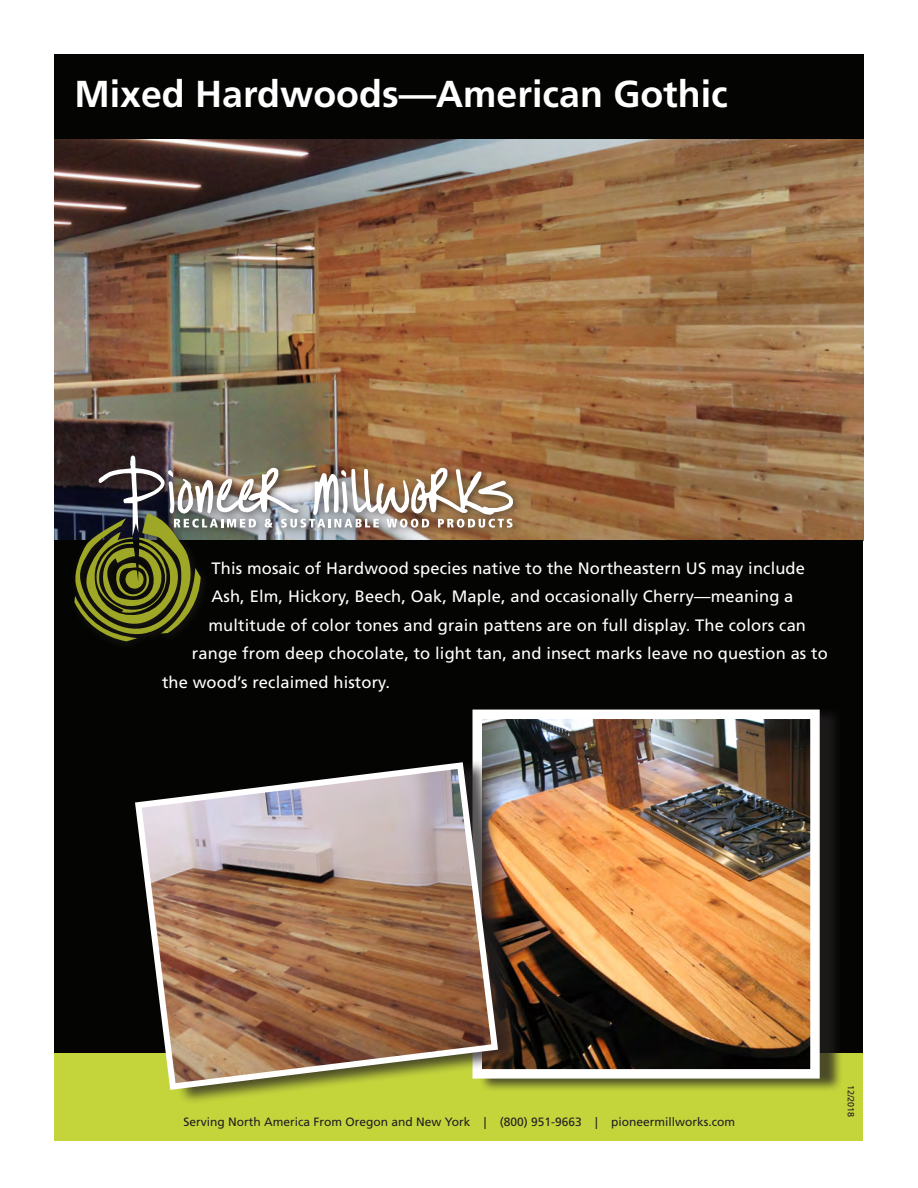
<style>
.page{position:relative;width:918px;height:1188px;background:#fff}
.page>*{position:absolute;margin:0;border:0;box-sizing:border-box;transform-origin:0 0}
.t1{font:700 37.5px "Frutiger LT Std";color:#fff}
.t2{font:16.5px "Frutiger LT Std";letter-spacing:.01em;color:#fff}
.t3{font:12px "Frutiger LT Std";color:#231f20}
.t4{font:9px "Frutiger LT Std";color:#231f20}
</style>
<div class="page">
<img style="left:54px;top:138px;width:809px;height:402px">
<div style="left:55px;top:540px;width:808px;height:513px;background:#040503"></div>
<div style="left:54px;top:54px;width:809px;height:84px;background:#040503"></div>
<div style="left:55px;top:1053px;width:808px;height:87px;background:#c4d53c"></div>
<div style="left:68px;top:450px;width:455px;height:201px;background:#231f20;opacity:.75"></div>
<img style="left:74px;top:455px;width:439px;height:186px">
<div style="left:479px;top:706px;width:364px;height:386px;background:#231f20;opacity:.75"></div>
<img style="left:483px;top:720px;width:327px;height:349px">
<div style="left:473px;top:710px;width:347px;height:369px;border:9px solid #fff"></div>
<div style="left:142px;top:758px;width:383px;height:347px;background:#231f20;opacity:.75"></div>
<img style="left:135px;top:759px;width:366px;height:334px">
<p class="t1" style="left:74px;top:72px;width:655px">Mixed Hardwoods—American Gothic</p>
<p class="t2" style="left:212px;top:558px;width:595px">This mosaic of Hardwood species native to the Northeastern US may include</p>
<p class="t2" style="left:212px;top:587px;width:583px">Ash, Elm, Hickory, Beech, Oak, Maple, and occasionally Cherry—meaning a</p>
<p class="t2" style="left:208px;top:615px;width:599px">multitude of color tones and grain pattens are on full display. The colors can</p>
<p class="t2" style="left:192px;top:644px;width:637px">range from deep chocolate, to light tan, and insect marks leave no question as to</p>
<p class="t2" style="left:162px;top:672px;width:230px">the wood’s reclaimed history.</p>
<p class="t3" style="left:184px;top:1115px;width:553px">Serving North America From Oregon and New York | (800) 951-9663 | pioneermillworks.com</p>
<p class="t4" style="left:856px;top:1085px;width:34px;rotate:90deg">12/2018</p>
</div>
